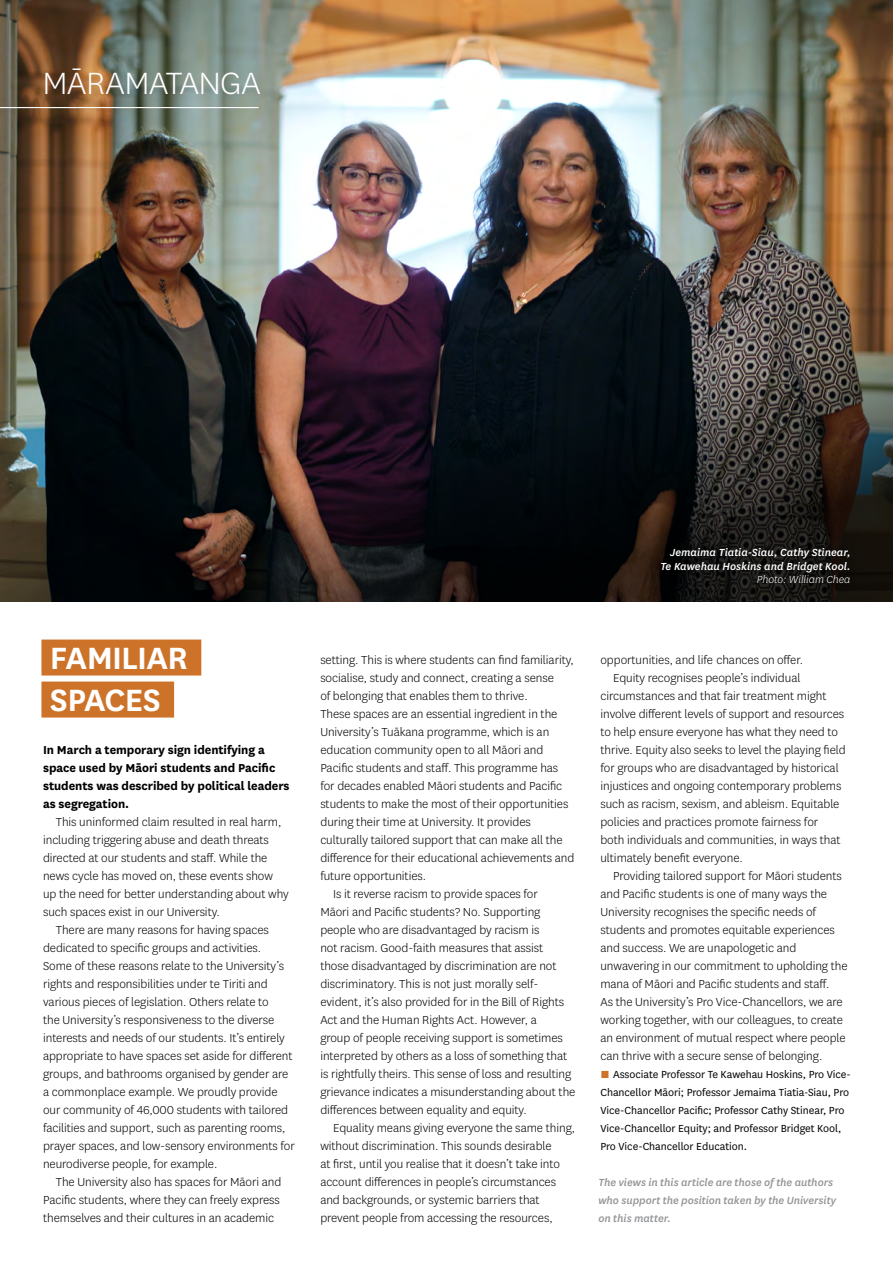
<style>
.page{position:relative;width:893px;height:1263px;background:#fff}
.page>*{position:absolute;margin:0;border:0;box-sizing:border-box;transform-origin:0 0}
.t1{font:600 36px/42px "National";letter-spacing:-.02em;color:#fff}
.t2{font:300 36px "National";letter-spacing:-.015em;color:#fff}
.t3{font:300 13.5px/18px "National";letter-spacing:-.005em;color:#000}
.t4{font:700 13.5px/18px "National";letter-spacing:-.005em;color:#000}
.t5{font:12px/18px "National";letter-spacing:-.005em;color:#000}
.t6{font:italic 500 12px/18px "National";letter-spacing:-.005em;color:#939598}
.t7{font:italic 500 12px/13.5px "National";color:#fff;text-align:right}
.t8{font:italic 300 12px "National";color:#fff}
.s1{font-weight:300;color:#cd7329}
</style>
<div class="page">
<div style="left:41px;top:639px;width:160px;height:36px;background:#cd7329"></div>
<div style="left:41px;top:681px;width:133px;height:36px;background:#cd7329"></div>
<img style="left:0;top:0;width:893px;height:601px">
<div style="left:654px;top:541px;width:204px;height:50px;background:#000;opacity:.75"></div>
<h1 class="t2" style="left:43px;top:61px;width:220px">MĀRAMATANGA</h1>
<h1 class="t1" style="left:50px;top:635px;width:140px">FAMILIAR<br>SPACES</h1>
<p class="t4" style="left:43px;top:740px;width:248px">In March a temporary sign identifying a space used by Māori students and Pacific students was described by political leaders as segregation.</p>
<p class="t3" style="left:43px;top:813px;width:247px;text-indent:13px">This uninformed claim resulted in real harm, including triggering abuse and death threats directed at our students and staff. While the news cycle has moved on, these events show up the need for better understanding about why such spaces exist in our University.</p>
<p class="t3" style="left:43px;top:921px;width:253px;text-indent:13px">There are many reasons for having spaces dedicated to specific groups and activities.<br>Some of these reasons relate to the University’s rights and responsibilities under te Tiriti and various pieces of legislation. Others relate to<br>the University’s responsiveness to the diverse interests and needs of our students. It’s entirely appropriate to have spaces set aside for different groups, and bathrooms organised by gender are a commonplace example. We proudly provide our community of 46,000 students with tailored facilities and support, such as parenting rooms, prayer spaces, and low-sensory environments for neurodiverse people, for example.</p>
<p class="t3" style="left:43px;top:1173px;width:240px;text-align:justify;text-indent:13px">The University also has spaces for Māori and Pacific students, where they can freely express themselves and their cultures in an academic</p>
<p class="t7" style="left:660px;top:545px;width:192px">Jemaima Tiatia-Siau, Cathy Stinear,<br>Te Kawehau Hoskins and Bridget Kool.</p>
<p class="t8" style="left:757px;top:572px;width:95px">Photo: William Chea</p>
<p class="t3" style="left:320px;top:651px;width:255px">setting. This is where students can find familiarity,</p>
<p class="t3" style="left:320px;top:669px;width:235px">socialise, study and connect, creating a sense</p>
<p class="t3" style="left:320px;top:687px;width:209px">of belonging that enables them to thrive.</p>
<p class="t3" style="left:320px;top:705px;width:239px">These spaces are an essential ingredient in the</p>
<p class="t3" style="left:320px;top:723px;width:230px">University’s Tuākana programme, which is an</p>
<p class="t3" style="left:320px;top:741px;width:225px">education community open to all Māori and</p>
<p class="t3" style="left:320px;top:759px;width:240px">Pacific students and staff. This programme has</p>
<p class="t3" style="left:320px;top:777px;width:243px">for decades enabled Māori students and Pacific</p>
<p class="t3" style="left:320px;top:795px;width:250px">students to make the most of their opportunities</p>
<p class="t3" style="left:320px;top:813px;width:212px">during their time at University. It provides</p>
<p class="t3" style="left:320px;top:831px;width:244px">culturally tailored support that can make all the</p>
<p class="t3" style="left:320px;top:849px;width:256px">difference for their educational achievements and</p>
<p class="t3" style="left:320px;top:867px;width:107px">future opportunities.</p>
<p class="t3" style="left:333px;top:885px;width:206px">Is it reverse racism to provide spaces for</p>
<p class="t3" style="left:320px;top:903px;width:222px">Māori and Pacific students? No. Supporting</p>
<p class="t3" style="left:320px;top:921px;width:221px">people who are disadvantaged by racism is</p>
<p class="t3" style="left:320px;top:939px;width:225px">not racism. Good‑faith measures that assist</p>
<p class="t3" style="left:320px;top:957px;width:238px">those disadvantaged by discrimination are not</p>
<p class="t3" style="left:320px;top:975px;width:220px">discriminatory. This is not just morally self-</p>
<p class="t3" style="left:320px;top:993px;width:245px">evident, it’s also provided for in the Bill of Rights</p>
<p class="t3" style="left:320px;top:1011px;width:218px">Act and the Human Rights Act. However, a</p>
<p class="t3" style="left:320px;top:1029px;width:244px">group of people receiving support is sometimes</p>
<p class="t3" style="left:320px;top:1047px;width:248px">interpreted by others as a loss of something that</p>
<p class="t3" style="left:320px;top:1065px;width:253px">is rightfully theirs. This sense of loss and resulting</p>
<p class="t3" style="left:320px;top:1083px;width:257px">grievance indicates a misunderstanding about the</p>
<p class="t3" style="left:320px;top:1101px;width:208px">differences between equality and equity.</p>
<p class="t3" style="left:333px;top:1119px;width:244px">Equality means giving everyone the same thing,</p>
<p class="t3" style="left:320px;top:1137px;width:233px">without discrimination. This sounds desirable</p>
<p class="t3" style="left:320px;top:1155px;width:241px">at first, until you realise that it doesn’t take into</p>
<p class="t3" style="left:320px;top:1173px;width:237px">account differences in people’s circumstances</p>
<p class="t3" style="left:320px;top:1191px;width:221px">and backgrounds, or systemic barriers that</p>
<p class="t3" style="left:320px;top:1209px;width:234px">prevent people from accessing the resources,</p>
<p class="t3" style="left:600px;top:651px;width:204px">opportunities, and life chances on offer.</p>
<p class="t3" style="left:613px;top:669px;width:189px">Equity recognises people’s individual</p>
<p class="t3" style="left:600px;top:687px;width:228px">circumstances and that fair treatment might</p>
<p class="t3" style="left:600px;top:705px;width:245px">involve different levels of support and resources</p>
<p class="t3" style="left:600px;top:723px;width:239px">to help ensure everyone has what they need to</p>
<p class="t3" style="left:600px;top:741px;width:247px">thrive. Equity also seeks to level the playing field</p>
<p class="t3" style="left:600px;top:759px;width:240px">for groups who are disadvantaged by historical</p>
<p class="t3" style="left:600px;top:777px;width:243px">injustices and ongoing contemporary problems</p>
<p class="t3" style="left:600px;top:795px;width:240px">such as racism, sexism, and ableism. Equitable</p>
<p class="t3" style="left:600px;top:813px;width:219px">policies and practices promote fairness for</p>
<p class="t3" style="left:600px;top:831px;width:242px">both individuals and communities, in ways that</p>
<p class="t3" style="left:600px;top:849px;width:144px">ultimately benefit everyone.</p>
<p class="t3" style="left:613px;top:867px;width:230px">Providing tailored support for Māori students</p>
<p class="t3" style="left:600px;top:885px;width:228px">and Pacific students is one of many ways the</p>
<p class="t3" style="left:600px;top:903px;width:217px">University recognises the specific needs of</p>
<p class="t3" style="left:600px;top:921px;width:236px">students and promotes equitable experiences</p>
<p class="t3" style="left:600px;top:939px;width:197px">and success. We are unapologetic and</p>
<p class="t3" style="left:600px;top:957px;width:249px">unwavering in our commitment to upholding the</p>
<p class="t3" style="left:600px;top:975px;width:231px">mana of Māori and Pacific students and staff.</p>
<p class="t3" style="left:600px;top:993px;width:244px">As the University’s Pro Vice-Chancellors, we are</p>
<p class="t3" style="left:600px;top:1011px;width:244px">working together, with our colleagues, to create</p>
<p class="t3" style="left:600px;top:1029px;width:247px">an environment of mutual respect where people</p>
<p class="t3" style="left:600px;top:1047px;width:223px">can thrive with a secure sense of belonging.</p>
<p class="t5" style="left:600px;top:1065px;width:252px"><span class="s1">■</span> Associate Professor Te Kawehau Hoskins, Pro Vice-Chancellor Māori; Professor Jemaima Tiatia-Siau, Pro Vice-Chancellor Pacific; Professor Cathy Stinear, Pro Vice-Chancellor Equity; and Professor Bridget Kool, Pro Vice-Chancellor Education.</p>
<p class="t6" style="left:598px;top:1173px;width:239px">The views in this article are those of the authors who support the position taken by the University on this matter.</p>
</div>
